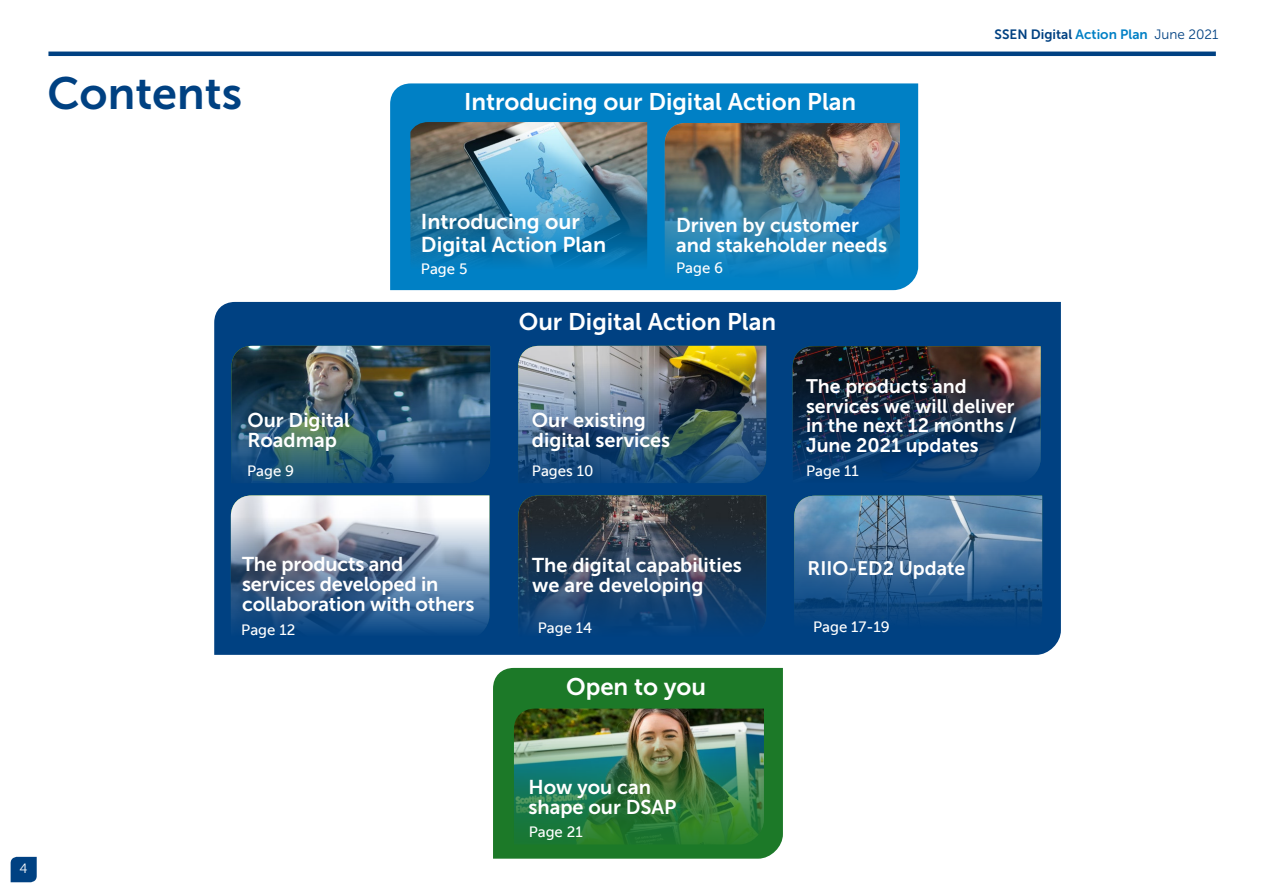
<style>
.page{position:relative;width:1263px;height:893px;background:#fff}
.page>*{position:absolute;margin:0;border:0;box-sizing:border-box;transform-origin:0 0}
.t1{font:45px "Museo Sans 700";color:#004182}
.t2{font:24px "Museo Sans 700";color:#fff}
.t3{font:21.3px/22.8px "Museo Sans 700";color:#fff}
.t4{font:19.95px/20px "Museo Sans 700";color:#fff}
.t5{font:19.5px/19.5px "Museo Sans 700";color:#fff}
.t6{font:15px "Museo Sans 500";color:#fff}
.t7{font:13.5px "Museo Sans 700";color:#004182}
.t8{font:13.5px "Museo Sans 300";color:#fff}
.s1{color:#0080c5}
.s2{font-family:"Museo Sans 300"}
</style>
<div class="page">
<div style="left:214px;top:302px;width:847px;height:353px;background:#004182"></div>
<div style="left:390px;top:83px;width:528px;height:207px;background:#0080c5"></div>
<hr style="left:48px;top:52px;width:1168px;height:4px;background:#004182">
<img style="left:410px;top:122px;width:237px;height:168px">
<img style="left:665px;top:123px;width:235px;height:168px">
<img style="left:232px;top:346px;width:258px;height:137px">
<img style="left:518px;top:346px;width:248px;height:137px">
<img style="left:793px;top:346px;width:248px;height:137px">
<img style="left:231px;top:495px;width:258px;height:145px">
<img style="left:518px;top:495px;width:248px;height:145px">
<img style="left:794px;top:496px;width:248px;height:153px">
<div style="left:493px;top:668px;width:290px;height:191px;background:#1c7928"></div>
<img style="left:514px;top:709px;width:250px;height:135px">
<svg style="left:11px;top:857px;width:26px;height:25px"></svg>
<h1 class="t1" style="left:47px;top:69px;width:196px">Contents</h1>
<p class="t2" style="left:464px;top:89px;width:394px">Introducing our Digital Action Plan</p>
<p class="t7" style="left:994px;top:27px;width:225px">SSEN Digital <span class="s1">Action Plan</span> <span class="s2">June 2021</span></p>
<p class="t8" style="left:20px;top:861px;width:10px">4</p>
<p class="t3" style="left:421px;top:210px;width:187px">Introducing our<br>Digital Action Plan</p>
<p class="t4" style="left:676px;top:215px;width:212px">Driven by customer and stakeholder needs</p>
<p class="t6" style="left:421px;top:261px;width:48px">Page 5</p>
<p class="t6" style="left:676px;top:260px;width:49px">Page 6</p>
<p class="t2" style="left:519px;top:308px;width:259px">Our Digital Action Plan</p>
<p class="t4" style="left:247px;top:410px;width:104px">Our Digital<br>Roadmap</p>
<p class="t4" style="left:532px;top:411px;width:140px">Our existing digital services</p>
<p class="t6" style="left:247px;top:462px;width:49px">Page 9</p>
<p class="t6" style="left:532px;top:462px;width:63px">Pages 10</p>
<p class="t4" style="left:242px;top:554px;width:234px">The products and services developed in collaboration with others</p>
<p class="t6" style="left:241px;top:622px;width:56px">Page 12</p>
<p class="t4" style="left:532px;top:555px;width:211px">The digital capabilities we are developing</p>
<p class="t6" style="left:538px;top:620px;width:56px">Page 14</p>
<p class="t2" style="left:566px;top:673px;width:142px">Open to you</p>
<p class="t5" style="left:806px;top:377px;width:212px">The products and services we will deliver in the next 12 months /<br>June 2021 updates</p>
<p class="t6" style="left:806px;top:462px;width:54px">Page 11</p>
<p class="t5" style="left:807px;top:559px;width:159px">RIIO-ED2 Update</p>
<p class="t6" style="left:813px;top:619px;width:78px">Page 17-19</p>
<p class="t4" style="left:528px;top:777px;width:150px">How you can shape our DSAP</p>
<p class="t6" style="left:529px;top:824px;width:56px">Page 21</p>
</div>
